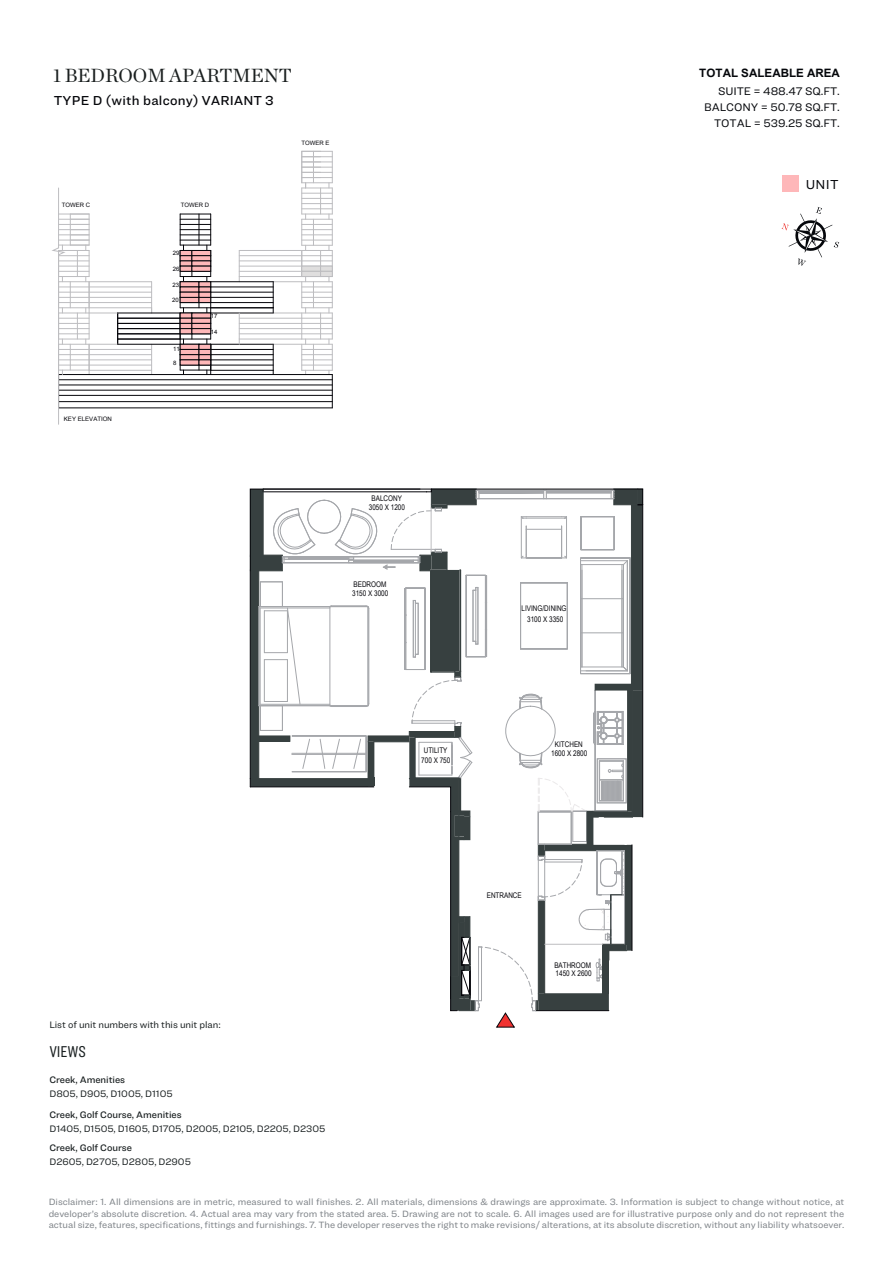
<style>
.page{position:relative;width:893px;height:1263px;background:#fff}
.page>*{position:absolute;margin:0;border:0;box-sizing:border-box;transform-origin:0 0}
.t1{font:19.5px "Chronicle Deck";color:#1a1f1f}
.t2{font:16.35px "Ringside Compressed";letter-spacing:-.005em;color:#191f20}
.t3{font:500 13.5px "Ringside";letter-spacing:.02em;color:#05060a}
.t4{font:13.5px "Ringside";color:#05070b}
.t5{font:700 11.55px "Arial";color:#05070b}
.t6{font:11.4px/15.9px "Ringside";letter-spacing:-.005em;color:#05070b;text-align:right}
.t7{font:9.75px "Ringside";letter-spacing:-.005em;color:#191f20}
.t8{font:500 9.75px "Ringside";letter-spacing:-.005em;color:#191f20}
.t9{font:9.45px/11.4px "Ringside";color:#7d8287;text-align:justify}
.t10{font:7.8px/9.8px "Arial Narrow";color:#05050a;text-align:center}
.t11{font:6.15px "Arial";color:#05050a}
.t12{font:6px "Arial";color:#05050a}
</style>
<div class="page">
<div style="left:782px;top:176px;width:17px;height:16px;background:#feb7b9"></div>
<svg style="left:781px;top:207px;width:58px;height:59px"></svg>
<svg style="left:250px;top:489px;width:393px;height:538px"></svg>
<svg style="left:52px;top:151px;width:281px;height:274px"></svg>
<hr style="left:210px;top:214px;width:1px;height:31px;background:#05050a">
<hr style="left:180px;top:214px;width:31px;height:1px;background:#05050a">
<hr style="left:180px;top:219px;width:31px;height:1px;background:#05050a">
<hr style="left:180px;top:224px;width:31px;height:1px;background:#05050a">
<hr style="left:180px;top:229px;width:31px;height:1px;background:#05050a">
<hr style="left:180px;top:235px;width:31px;height:1px;background:#05050a">
<hr style="left:180px;top:240px;width:31px;height:1px;background:#05050a">
<hr style="left:180px;top:245px;width:31px;height:1px;background:#05050a">
<h1 class="t1" style="left:53px;top:61px;width:240px">1 BEDROOM APARTMENT</h1>
<h3 class="t3" style="left:54px;top:90px;width:222px">TYPE D (with balcony) VARIANT 3</h3>
<p class="t12" style="left:301px;top:140px;width:29px">TOWER E</p>
<p class="t12" style="left:62px;top:202px;width:30px">TOWER C</p>
<p class="t12" style="left:181px;top:202px;width:30px">TOWER D</p>
<p class="t11" style="left:64px;top:415px;width:50px">KEY ELEVATION</p>
<p class="t12" style="left:173px;top:250px;width:8px">29</p>
<p class="t12" style="left:173px;top:266px;width:8px">26</p>
<p class="t12" style="left:172px;top:282px;width:8px">23</p>
<p class="t12" style="left:172px;top:296px;width:8px">20</p>
<p class="t12" style="left:173px;top:345px;width:8px">11</p>
<p class="t12" style="left:173px;top:359px;width:5px">8</p>
<p class="t12" style="left:211px;top:313px;width:8px">17</p>
<p class="t12" style="left:211px;top:328px;width:8px">14</p>
<p class="t10" style="left:372px;top:493px;width:32px">BALCONY</p>
<p class="t10" style="left:369px;top:503px;width:38px">3050 X 1200</p>
<p class="t10" style="left:353px;top:579px;width:34px">BEDROOM</p>
<p class="t10" style="left:352px;top:588px;width:38px">3150 X 3000</p>
<p class="t10" style="left:424px;top:746px;width:25px">UTILITY</p>
<p class="t10" style="left:421px;top:756px;width:31px">700 X 750</p>
<p class="t10" style="left:522px;top:603px;width:46px">LIVING/DINING</p>
<p class="t10" style="left:527px;top:614px;width:38px">3100 X 3350</p>
<p class="t10" style="left:551px;top:739px;width:38px">KITCHEN<br>1600 X 2800</p>
<p class="t7" style="left:49px;top:1017px;width:173px">List of unit numbers with this unit plan:</p>
<h2 class="t2" style="left:49px;top:1040px;width:38px">VIEWS</h2>
<p class="t8" style="left:49px;top:1073px;width:77px">Creek, Amenities</p>
<p class="t7" style="left:49px;top:1087px;width:125px">D805, D905, D1005, D1105</p>
<p class="t8" style="left:49px;top:1107px;width:134px">Creek, Golf Course, Amenities</p>
<p class="t7" style="left:49px;top:1122px;width:277px">D1405, D1505, D1605, D1705, D2005, D2105, D2205, D2305</p>
<p class="t8" style="left:49px;top:1140px;width:84px">Creek, Golf Course</p>
<p class="t7" style="left:49px;top:1154px;width:143px">D2605, D2705, D2805, D2905</p>
<p class="t10" style="left:487px;top:890px;width:37px">ENTRANCE</p>
<p class="t10" style="left:554px;top:960px;width:38px">BATHROOM</p>
<p class="t10" style="left:556px;top:968px;width:38px">1450 X 2600</p>
<p class="t5" style="left:699px;top:67px;width:142px">TOTAL SALEABLE AREA</p>
<p class="t6" style="left:704px;top:83px;width:137px">SUITE = 488.47 SQ.FT.<br>BALCONY = 50.78 SQ.FT.<br>TOTAL = 539.25 SQ.FT.</p>
<h3 class="t4" style="left:806px;top:174px;width:34px">UNIT</h3>
<p class="t9" style="left:49px;top:1196px;width:797px">Disclaimer: 1. All dimensions are in metric, measured to wall finishes. 2. All materials, dimensions &amp; drawings are approximate. 3. Information is subject to change without notice, at developer’s absolute discretion. 4. Actual area may vary from the stated area. 5. Drawing are not to scale. 6. All images used are for illustrative purpose only and do not represent the actual size, features, specifications, fittings and furnishings. 7. The developer reserves the right to make revisions/ alterations, at its absolute discretion, without any liability whatsoever.</p>
</div>
